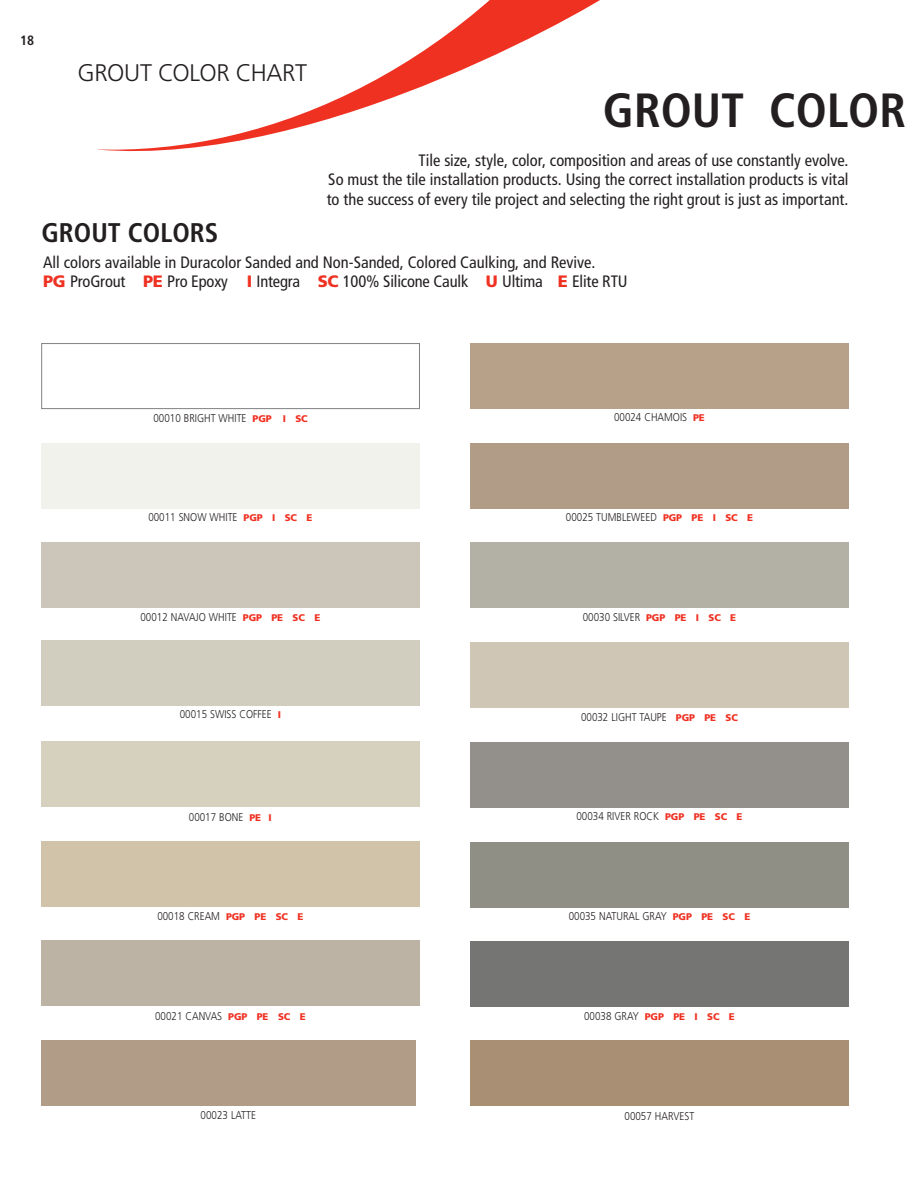
<style>
.page{position:relative;width:918px;height:1188px;background:#fff}
.page>*{position:absolute;margin:0;border:0;box-sizing:border-box;transform-origin:0 0}
.t1{font:700 condensed 48px "Frutiger LT Std";color:#231f20}
.t2{font:700 condensed 27px "Frutiger LT Std";color:#231f20}
.t3{font:300 24px "Frutiger LT Std";letter-spacing:-.015em;color:#231f20}
.t4{font:condensed 16.5px/19.5px "Frutiger LT Std";color:#231f20}
.t5{font:700 condensed 13.5px "Frutiger LT Std";color:#231f20}
.t6{font:300 11.25px "Frutiger LT Std";color:#231f20;scale:.87 1}
.s1{font-weight:900;font-stretch:normal;color:#ef3122}
.s2{font-weight:900;font-size:9.75px;color:#ef3122}
</style>
<div class="page">
<svg style="left:509px;top:0;width:91px;height:49px"></svg>
<svg style="left:97px;top:0;width:412px;height:152px"></svg>
<div style="left:41px;top:343px;width:379px;height:66px;border:1px solid #808285"></div>
<div style="left:41px;top:542px;width:378px;height:66px;background:#cbc6b9"></div>
<div style="left:41px;top:443px;width:378px;height:65px;background:#f1f2ec"></div>
<div style="left:41px;top:741px;width:378px;height:66px;background:#d6d1bf"></div>
<div style="left:41px;top:941px;width:378px;height:65px;background:#bdb3a4"></div>
<div style="left:41px;top:841px;width:378px;height:65px;background:#d1c2aa"></div>
<div style="left:41px;top:1041px;width:374px;height:65px;background:#b19c88"></div>
<div style="left:41px;top:640px;width:378px;height:66px;background:#d1cebf"></div>
<div style="left:470px;top:742px;width:379px;height:65px;background:#938f8b"></div>
<div style="left:470px;top:642px;width:379px;height:66px;background:#cfc6b5"></div>
<div style="left:470px;top:941px;width:379px;height:65px;background:#757573"></div>
<div style="left:470px;top:1041px;width:379px;height:65px;background:#a98f74"></div>
<div style="left:470px;top:343px;width:379px;height:66px;background:#b7a188"></div>
<div style="left:470px;top:443px;width:379px;height:65px;background:#b19c88"></div>
<div style="left:470px;top:543px;width:379px;height:65px;background:#b3b0a6"></div>
<div style="left:470px;top:842px;width:379px;height:65px;background:#908f85"></div>
<p class="t5" style="left:20px;top:33px;width:16px">18</p>
<h3 class="t3" style="left:78px;top:59px;width:231px">GROUT COLOR CHART</h3>
<h1 class="t1" style="left:603px;top:82px;width:305px">GROUT COLOR</h1>
<h2 class="t2" style="left:41px;top:217px;width:179px">GROUT COLORS</h2>
<p class="t4" style="left:327px;top:150px;width:523px;text-align:justify;text-indent:92px">Tile size, style, color, composition and areas of use constantly evolve.<br>So must the tile installation products. Using the correct installation products is vital to the success of every tile project and selecting the right grout is just as important.</p>
<p class="t4" style="left:43px;top:252px;width:586px">All colors available in Duracolor Sanded and Non-Sanded, Colored Caulking, and Revive.<br><span class="s1">PG</span> ProGrout <span class="s1">PE</span> Pro Epoxy <span class="s1">I</span> Integra <span class="s1">SC</span> 100% Silicone Caulk <span class="s1">U</span> Ultima <span class="s1">E</span> Elite RTU</p>
<p class="t6" style="left:154px;top:411px;width:179px">00010 BRIGHT WHITE <span class="s2">PGP I SC</span></p>
<p class="t6" style="left:614px;top:411px;width:106px">00024 CHAMOIS <span class="s2">PE</span></p>
<p class="t6" style="left:148px;top:511px;width:190px">00011 SNOW WHITE <span class="s2">PGP I SC E</span></p>
<p class="t6" style="left:566px;top:511px;width:217px">00025 TUMBLEWEED <span class="s2">PGP PE I SC E</span></p>
<p class="t6" style="left:141px;top:611px;width:208px">00012 NAVAJO WHITE <span class="s2">PGP PE SC E</span></p>
<p class="t6" style="left:583px;top:610px;width:178px">00030 SILVER <span class="s2">PGP PE I SC E</span></p>
<p class="t6" style="left:180px;top:708px;width:118px">00015 SWISS COFFEE <span class="s2">I</span></p>
<p class="t6" style="left:581px;top:711px;width:182px">00032 LIGHT TAUPE <span class="s2">PGP PE SC</span></p>
<p class="t6" style="left:189px;top:810px;width:97px">00017 BONE <span class="s2">PE I</span></p>
<p class="t6" style="left:576px;top:810px;width:192px">00034 RIVER ROCK <span class="s2">PGP PE SC E</span></p>
<p class="t6" style="left:157px;top:910px;width:169px">00018 CREAM <span class="s2">PGP PE SC E</span></p>
<p class="t6" style="left:569px;top:910px;width:210px">00035 NATURAL GRAY <span class="s2">PGP PE SC E</span></p>
<p class="t6" style="left:155px;top:1009px;width:174px">00021 CANVAS <span class="s2">PGP PE SC E</span></p>
<p class="t6" style="left:584px;top:1010px;width:175px">00038 GRAY <span class="s2">PGP PE I SC E</span></p>
<p class="t6" style="left:201px;top:1109px;width:65px">00023 LATTE</p>
<p class="t6" style="left:625px;top:1110px;width:82px">00057 HARVEST</p>
</div>
